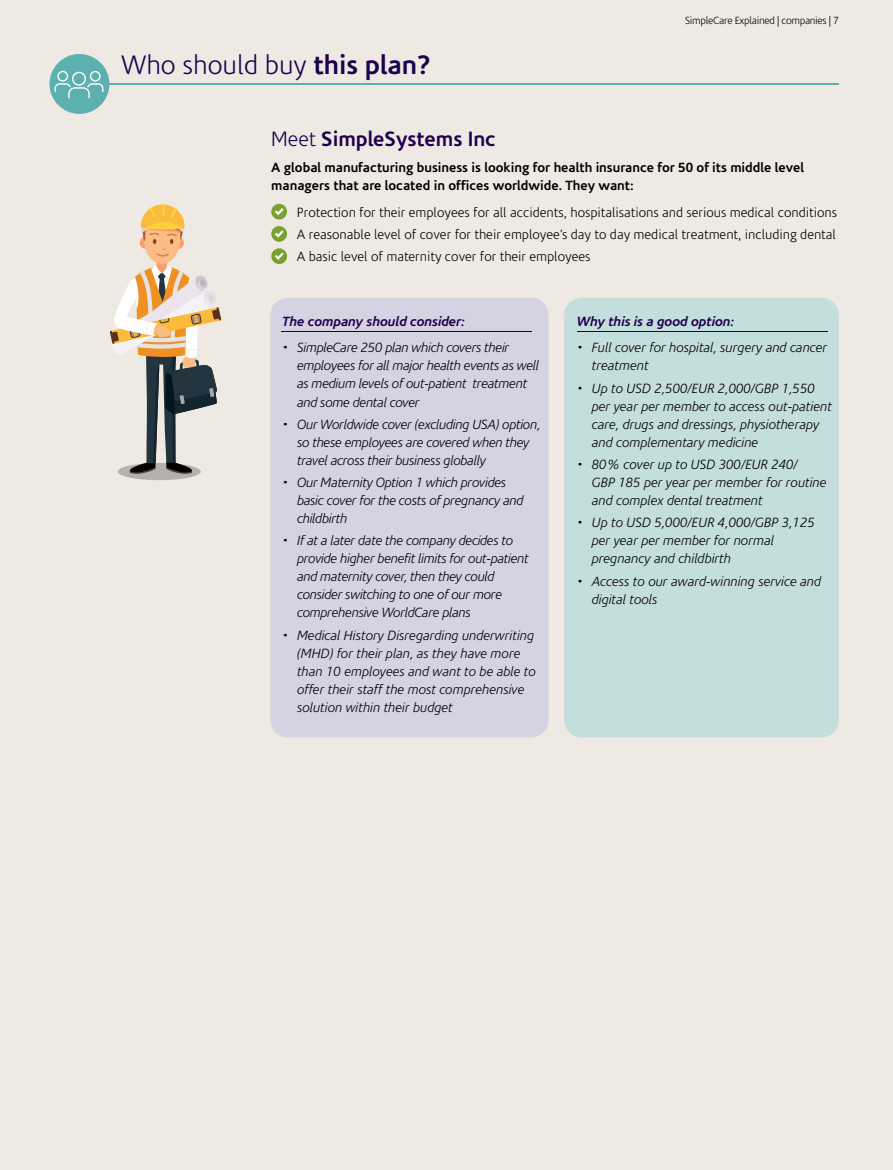
<style>
.page{position:relative;width:893px;height:1170px;background:#fff}
.page>*{position:absolute;margin:0;border:0;box-sizing:border-box;transform-origin:0 0}
.t1{font:300 27px "Corisande";color:#1f004c}
.t2{font:700 21px "Corisande";color:#1f004c}
.t3{font:italic 300 13.5px/18px "Corisande";color:#000}
.t4{font:italic 300 13.5px/18px "Corisande";letter-spacing:-.02em;color:#000}
.t5{font:300 13.5px/22.2px "Corisande";color:#000;text-align:justify}
.t6{font:700 13.5px/18px "Corisande";color:#000}
.t7{font:italic 700 13.5px "Corisande";color:#1f004c}
.t8{font:300 10.5px "Corisande";letter-spacing:-.025em;color:#000}
.s1{font-weight:700}
.s2{font-weight:300}
</style>
<div class="page">
<div style="left:0;top:0;width:893px;height:1169px;background:#efe9e4"></div>
<div style="left:271px;top:204px;width:16px;height:15px;background:#78a22f;border-radius:50%"></div>
<svg style="left:275px;top:208px;width:9px;height:7px"></svg>
<div style="left:271px;top:226px;width:16px;height:16px;background:#78a22f;border-radius:50%"></div>
<svg style="left:275px;top:230px;width:9px;height:7px"></svg>
<svg style="left:271px;top:248px;width:16px;height:16px"></svg>
<svg style="left:275px;top:252px;width:9px;height:8px"></svg>
<div style="left:118px;top:463px;width:83px;height:17px;background:#b3b1ae;border-radius:50%"></div>
<svg style="left:110px;top:204px;width:111px;height:270px"></svg>
<div style="left:270px;top:298px;width:279px;height:439px;background:#d5d2e2;border-radius:18px"></div>
<div style="left:564px;top:298px;width:275px;height:439px;background:#c4dddd;border-radius:18px"></div>
<hr style="left:281px;top:331px;width:251px;height:1px;background:#1f004c">
<hr style="left:577px;top:331px;width:250px;height:1px;background:#1f004c">
<hr style="left:98px;top:83px;width:741px;height:2px;background:#5cb0af">
<div style="left:49px;top:54px;width:60px;height:60px;background:#5cb0af;border-radius:50%"></div>
<svg style="left:55px;top:71px;width:48px;height:27px"></svg>
<h1 class="t1" style="left:121px;top:51px;width:311px">Who should buy <span class="s1">this plan?</span></h1>
<p class="t8" style="left:685px;top:15px;width:155px">SimpleCare Explained | companies | 7</p>
<h2 class="t2" style="left:271px;top:126px;width:226px"><span class="s2">Meet</span> SimpleSystems Inc</h2>
<p class="t6" style="left:271px;top:158px;width:534px">A global manufacturing business is looking for health insurance for 50 of its middle level managers that are located in offices worldwide. They want:</p>
<p class="t5" style="left:297px;top:201px;width:542px">Protection for their employees for all accidents, hospitalisations and serious medical conditions A reasonable level of cover for their employee’s day to day medical treatment, including dental A basic level of maternity cover for their employees</p>
<p class="t7" style="left:282px;top:314px;width:184px">The company should consider:</p>
<p class="t4" style="left:297px;top:339px;width:244px;text-indent:-15px">• SimpleCare 250 plan which covers their employees for all major health events as well as medium levels of out-patient treatment and some dental cover</p>
<p class="t4" style="left:297px;top:415px;width:245px;text-indent:-15px">• Our Worldwide cover (excluding USA) option, so these employees are covered when they travel across their business globally</p>
<p class="t4" style="left:297px;top:474px;width:228px;text-indent:-15px">• Our Maternity Option 1 which provides basic cover for the costs of pregnancy and childbirth</p>
<p class="t4" style="left:297px;top:532px;width:233px;text-indent:-15px">• If at a later date the company decides to provide higher benefit limits for out-patient and maternity cover, then they could consider switching to one of our more comprehensive WorldCare plans</p>
<p class="t3" style="left:297px;top:626px;width:240px;text-indent:-15px">• Medical History Disregarding underwriting (MHD) for their plan, as they have more than 10 employees and want to be able to offer their staff the most comprehensive solution within their budget</p>
<p class="t7" style="left:577px;top:314px;width:159px">Why this is a good option:</p>
<p class="t3" style="left:592px;top:339px;width:237px;text-indent:-15px">• Full cover for hospital, surgery and cancer treatment</p>
<p class="t3" style="left:592px;top:379px;width:242px;text-indent:-15px">• Up to USD 2,500/EUR 2,000/GBP 1,550 per year per member to access out-patient care, drugs and dressings, physiotherapy and complementary medicine</p>
<p class="t3" style="left:592px;top:456px;width:236px;text-indent:-15px">• 80% cover up to USD 300/EUR 240/<br>GBP 185 per year per member for routine and complex dental treatment</p>
<p class="t3" style="left:592px;top:514px;width:225px;text-indent:-15px">• Up to USD 5,000/EUR 4,000/GBP 3,125 per year per member for normal pregnancy and childbirth</p>
<p class="t3" style="left:592px;top:572px;width:231px;text-indent:-15px">• Access to our award-winning service and digital tools</p>
</div>
